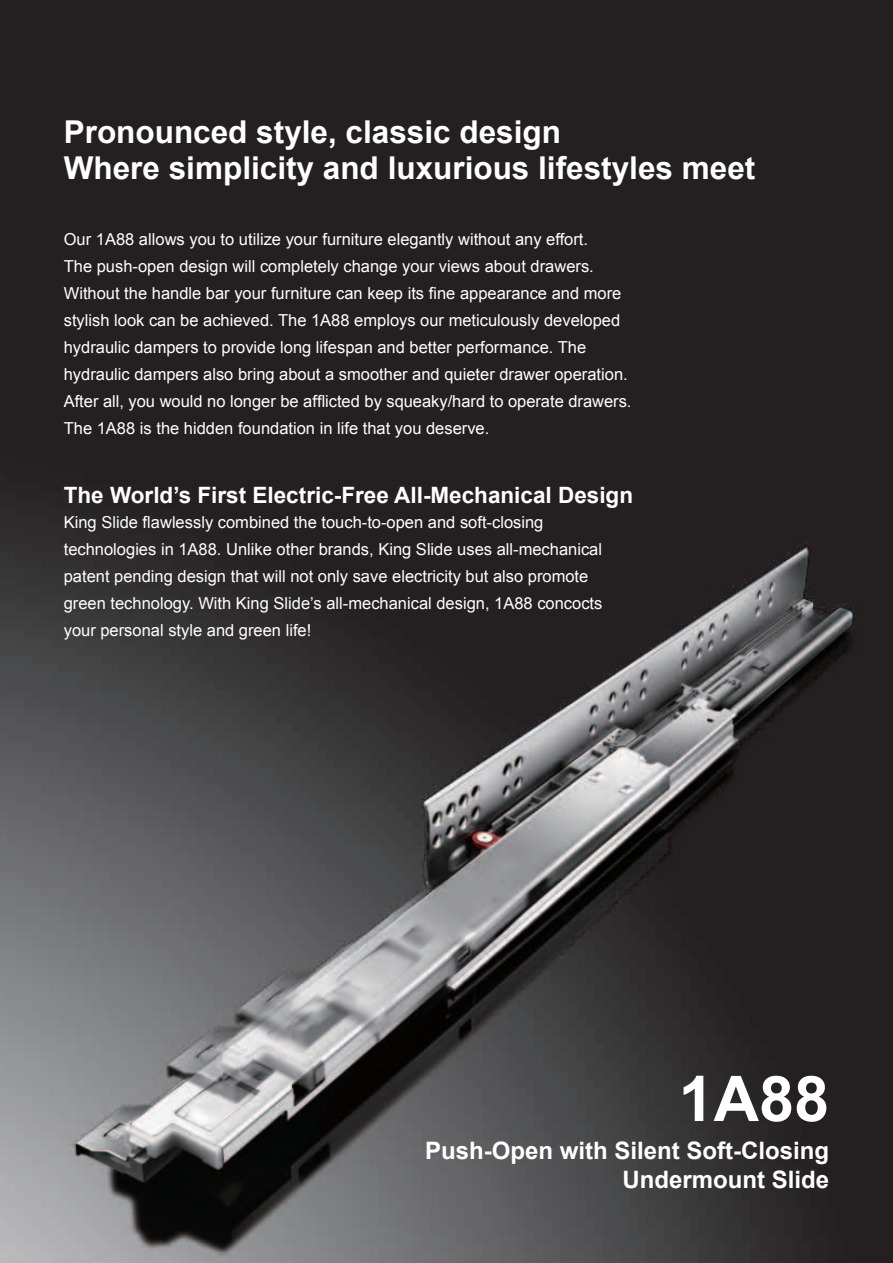
<style>
.page{position:relative;width:893px;height:1263px;background:#fff}
.page>*{position:absolute;margin:0;border:0;box-sizing:border-box;transform-origin:0 0}
.t1{font:700 63px "Arial";color:#fff}
.t2{font:700 31.5px/36px "Arial";color:#fff}
.t3{font:700 24px/28.8px "Arial";color:#fff;text-align:right}
.t4{font:700 22.5px "Arial";color:#fff}
.t5{font:16.5px/27px "Arial";color:#fff}
</style>
<div class="page">
<img style="left:0;top:0;width:893px;height:1263px">
<p class="t2" style="left:64px;top:115px;width:693px">Pronounced style, classic design<br>Where simplicity and luxurious lifestyles meet</p>
<p class="t5" style="left:64px;top:226px;width:569px">Our 1A88 allows you to utilize your furniture elegantly without any effort.<br>The push-open design will completely change your views about drawers.<br>Without the handle bar your furniture can keep its fine appearance and more stylish look can be achieved. The 1A88 employs our meticulously developed hydraulic dampers to provide long lifespan and better performance. The hydraulic dampers also bring about a smoother and quieter drawer operation.<br>After all, you would no longer be afflicted by squeaky/hard to operate drawers.<br>The 1A88 is the hidden foundation in life that you deserve.</p>
<p class="t4" style="left:64px;top:480px;width:571px">The World’s First Electric-Free All-Mechanical Design</p>
<p class="t5" style="left:64px;top:509px;width:540px">King Slide flawlessly combined the touch-to-open and soft-closing technologies in 1A88. Unlike other brands, King Slide uses all-mechanical patent pending design that will not only save electricity but also promote green technology. With King Slide’s all-mechanical design, 1A88 concocts your personal style and green life!</p>
<p class="t1" style="left:679px;top:1057px;width:152px">1A88</p>
<p class="t3" style="left:425px;top:1137px;width:406px">Push-Open with Silent Soft-Closing<br>Undermount Slide</p>
</div>
